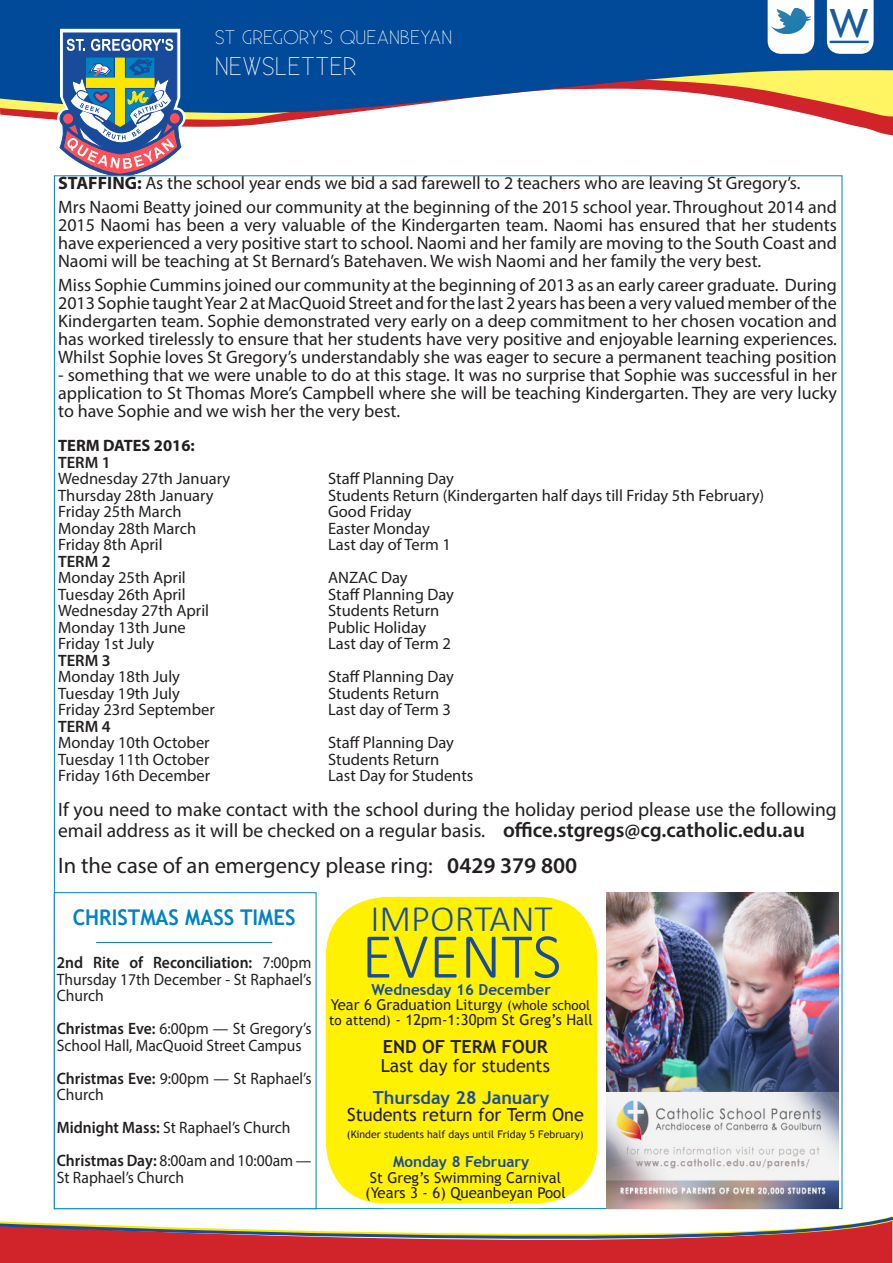
<style>
.page{position:relative;width:893px;height:1263px;background:#fff}
.page>*{position:absolute;margin:0;border:0;box-sizing:border-box;transform-origin:0 0}
.t1{font:300 64.5px "Calibri";color:#194b9b}
.t2{font:39px "Trebuchet MS";color:#175d9e;scale:1.17 1}
.t3{font:300 37.5px "Calibri";color:#194b9b}
.t4{font:300 25.5px "Existence";color:#fff}
.t5{font:22.5px "Myriad Pro";color:#231f20}
.t6{font:700 21.6px "Trebuchet MS";color:#0082c3;scale:.95 1}
.t7{font:19.5px/21px "Myriad Pro";color:#231f20}
.t8{font:300 19.5px "Existence";color:#fff}
.t9{font:18px/18px "Myriad Pro";color:#231f20;text-align:justify}
.t10{font:18px "Trebuchet MS";color:#231f20}
.t11{font:700 18px "Trebuchet MS";color:#194b9b}
.t12{font:700 18px "Trebuchet MS";color:#231f20}
.t13{font:16.5px "Myriad Pro";color:#231f20}
.t14{font:16.5px/16.5px "Myriad Pro";color:#231f20;scale:.95 1}
.t15{font:600 16.5px "Myriad Pro";color:#231f20}
.t16{font:700 16.5px "Myriad Pro";color:#231f20}
.t17{font:700 15.3px "Trebuchet MS";color:#194b9b}
.t18{font:15px/15px "Trebuchet MS";color:#231f20}
.t19{font:10.5px "Trebuchet MS";color:#231f20}
.s1{font-weight:700}
.s2{font-weight:600;font-size:21px}
.s3{font-weight:600}
.s4{font-size:13.5px}
</style>
<div class="page">
<svg style="left:0;top:114px;width:893px;height:441px"></svg>
<svg style="left:0;top:0;width:893px;height:114px;background:#316499"></svg>
<svg style="left:55px;top:29px;width:131px;height:146px"></svg>
<svg style="left:743px;top:40px;width:9px;height:11px"></svg>
<svg style="left:827px;top:0;width:47px;height:54px"></svg>
<svg style="left:768px;top:0;width:46px;height:54px"></svg>
<svg style="left:0;top:1216px;width:893px;height:47px"></svg>
<img style="left:771px;top:8px;width:39px;height:26px">
<div style="left:54px;top:175px;width:788px;height:1034px;background:#fff;border:1px solid #0082c3"></div>
<div style="left:54px;top:892px;width:262px;height:317px;background:#fff;border:1px solid #0082c3"></div>
<hr style="left:96px;top:942px;width:176px;height:1px;background:#0082c3">
<img style="left:606px;top:892px;width:233px;height:317px">
<div style="left:324px;top:895px;width:276px;height:311px;background:#fff101;border-radius:62px"></div>
<div style="left:321px;top:892px;width:281px;height:316px;border:4px solid #fff;border-radius:62px"></div>
<p class="t8" style="left:215px;top:27px;width:239px">ST GREGORY’S QUEANBEYAN</p>
<h3 class="t4" style="left:215px;top:52px;width:144px">NEWSLETTER</h3>
<p class="t2" style="left:830px;top:0;width:35px">W</p>
<p class="t9" style="left:58px;top:174px;width:744px"><span class="s1">STAFFING:</span> As the school year ends we bid a sad farewell to 2 teachers who are leaving St Gregory’s.</p>
<p class="t9" style="left:58px;top:198px;width:780px">Mrs Naomi Beatty joined our community at the beginning of the 2015 school year. Throughout 2014 and 2015 Naomi has been a very valuable of the Kindergarten team. Naomi has ensured that her students have experienced a very positive start to school. Naomi and her family are moving to the South Coast and Naomi will be teaching at St Bernard’s Batehaven. We wish Naomi and her family the very best.</p>
<p class="t9" style="left:58px;top:276px;width:780px">Miss Sophie Cummins joined our community at the beginning of 2013 as an early career graduate. During 2013 Sophie taught Year 2 at MacQuoid Street and for the last 2 years has been a very valued member of the Kindergarten team. Sophie demonstrated very early on a deep commitment to her chosen vocation and has worked tirelessly to ensure that her students have very positive and enjoyable learning experiences.<br>Whilst Sophie loves St Gregory’s understandably she was eager to secure a permanent teaching position</p>
<p class="t9" style="left:58px;top:366px;width:780px">- something that we were unable to do at this stage. It was no surprise that Sophie was successful in her application to St Thomas More’s Campbell where she will be teaching Kindergarten. They are very lucky to have Sophie and we wish her the very best.</p>
<p class="t16" style="left:58px;top:435px;width:138px">TERM DATES 2016:</p>
<p class="t15" style="left:58px;top:452px;width:54px">TERM 1</p>
<p class="t13" style="left:58px;top:469px;width:174px">Wednesday 27th January</p>
<p class="t13" style="left:328px;top:469px;width:127px">Staff Planning Day</p>
<p class="t13" style="left:58px;top:485px;width:157px">Thursday 28th January</p>
<p class="t13" style="left:328px;top:485px;width:438px">Students Return (Kindergarten half days till Friday 5th February)</p>
<p class="t13" style="left:58px;top:502px;width:125px">Friday 25th March</p>
<p class="t13" style="left:328px;top:502px;width:85px">Good Friday</p>
<p class="t13" style="left:58px;top:518px;width:140px">Monday 28th March</p>
<p class="t13" style="left:328px;top:518px;width:103px">Easter Monday</p>
<p class="t13" style="left:58px;top:535px;width:106px">Friday 8th April</p>
<p class="t13" style="left:328px;top:535px;width:124px">Last day of Term 1</p>
<p class="t15" style="left:58px;top:551px;width:54px">TERM 2</p>
<p class="t13" style="left:58px;top:568px;width:129px">Monday 25th April</p>
<p class="t13" style="left:328px;top:568px;width:81px">ANZAC Day</p>
<p class="t13" style="left:58px;top:584px;width:129px">Tuesday 26th April</p>
<p class="t13" style="left:328px;top:584px;width:127px">Staff Planning Day</p>
<p class="t13" style="left:58px;top:601px;width:153px">Wednesday 27th April</p>
<p class="t13" style="left:328px;top:601px;width:113px">Students Return</p>
<p class="t13" style="left:58px;top:617px;width:129px">Monday 13th June</p>
<p class="t13" style="left:328px;top:617px;width:100px">Public Holiday</p>
<p class="t13" style="left:58px;top:634px;width:98px">Friday 1st July</p>
<p class="t13" style="left:328px;top:634px;width:124px">Last day of Term 2</p>
<p class="t15" style="left:58px;top:650px;width:54px">TERM 3</p>
<p class="t13" style="left:58px;top:667px;width:123px">Monday 18th July</p>
<p class="t13" style="left:328px;top:667px;width:127px">Staff Planning Day</p>
<p class="t13" style="left:58px;top:683px;width:123px">Tuesday 19th July</p>
<p class="t13" style="left:328px;top:683px;width:113px">Students Return</p>
<p class="t13" style="left:58px;top:700px;width:158px">Friday 23rd September</p>
<p class="t13" style="left:328px;top:700px;width:124px">Last day of Term 3</p>
<p class="t15" style="left:58px;top:716px;width:54px">TERM 4</p>
<p class="t13" style="left:58px;top:733px;width:153px">Monday 10th October</p>
<p class="t13" style="left:328px;top:733px;width:127px">Staff Planning Day</p>
<p class="t13" style="left:58px;top:749px;width:153px">Tuesday 11th October</p>
<p class="t13" style="left:328px;top:749px;width:113px">Students Return</p>
<p class="t13" style="left:58px;top:766px;width:154px">Friday 16th December</p>
<p class="t13" style="left:328px;top:766px;width:147px">Last Day for Students</p>
<p class="t7" style="left:58px;top:799px;width:780px">If you need to make contact with the school during the holiday period please use the following email address as it will be checked on a regular basis. <span class="s2">office.stgregs@cg.catholic.edu.au</span></p>
<p class="t5" style="left:58px;top:851px;width:521px">In the case of an emergency please ring: <span class="s3">0429 379 800</span></p>
<p class="t6" style="left:73px;top:904px;width:236px">CHRISTMAS MASS TIMES</p>
<p class="t14" style="left:57px;top:954px;width:270px;text-align:justify"><span class="s3">2nd Rite of Reconciliation:</span> 7:00pm Thursday 17th December - St Raphael’s Church</p>
<p class="t14" style="left:57px;top:1020px;width:270px"><span class="s3">Christmas Eve:</span> 6:00pm — St Gregory’s<br>School Hall, MacQuoid Street Campus</p>
<p class="t14" style="left:57px;top:1069px;width:270px"><span class="s3">Christmas Eve:</span> 9:00pm — St Raphael’s<br>Church</p>
<p class="t14" style="left:57px;top:1119px;width:247px"><span class="s3">Midnight Mass:</span> St Raphael’s Church</p>
<p class="t14" style="left:57px;top:1152px;width:270px"><span class="s3">Christmas Day:</span> 8:00am and 10:00am —<br>St Raphael’s Church</p>
<p class="t3" style="left:370px;top:895px;width:184px">IMPORTANT</p>
<p class="t1" style="left:361px;top:916px;width:202px">EVENTS</p>
<p class="t17" style="left:371px;top:980px;width:181px">Wednesday 16 December</p>
<p class="t18" style="left:329px;top:998px;width:265px">Year 6 Graduation Liturgy <span class="s4">(whole school to attend)</span> - 12pm-1:30pm St Greg’s Hall</p>
<p class="t12" style="left:383px;top:1036px;width:166px">END OF TERM FOUR</p>
<p class="t10" style="left:381px;top:1055px;width:171px">Last day for students</p>
<p class="t11" style="left:373px;top:1086px;width:178px">Thursday 28 January</p>
<p class="t10" style="left:347px;top:1104px;width:238px">Students return for Term One</p>
<p class="t19" style="left:347px;top:1128px;width:238px">(Kinder students half days until Friday 5 February)</p>
<p class="t17" style="left:393px;top:1152px;width:138px">Monday 8 February</p>
<p class="t18" style="left:370px;top:1170px;width:193px">St Greg’s Swimming Carnival</p>
<p class="t18" style="left:365px;top:1185px;width:202px">(Years 3 - 6) Queanbeyan Pool</p>
</div>
